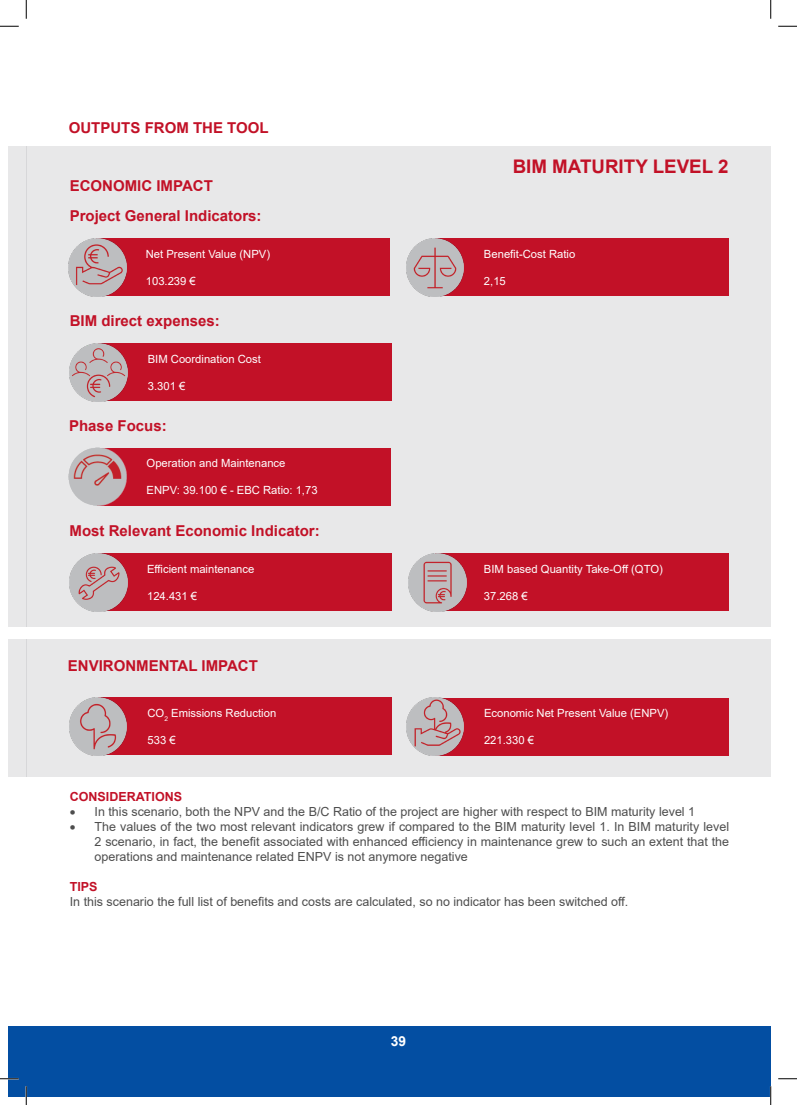
<style>
.page{position:relative;width:797px;height:1105px;background:#fff}
.page>*{position:absolute;margin:0;border:0;box-sizing:border-box;transform-origin:0 0}
.testo_riquadro_case{font:700 18.75px "Arial";color:#c21127}
.titolo_per_box_case{font:700 15px "Arial";color:#c21127}
.t1{font:700 13.75px "Arial";color:#fff}
.TESTO_HANDBOOK{font:12.5px/15px "Arial";color:#4d4d4d;text-align:justify}
.TESTO_HANDBOOK-2{font:700 12.5px "Arial";color:#c21127}
.TESTO_ICONE_CASE_STU{font:11.25px "Arial";color:#fff}
</style>
<div class="page">
<div style="left:9px;top:1025px;width:17px;height:71px;background:#034ea2"></div>
<div style="left:26px;top:1025px;width:744px;height:71px;background:#034ea2"></div>
<div style="left:9px;top:146px;width:17px;height:480px;background:#e8e8e9"></div>
<div style="left:9px;top:639px;width:17px;height:137px;background:#e8e8e9"></div>
<div style="left:26px;top:146px;width:744px;height:480px;background:#e8e8e9"></div>
<div style="left:26px;top:639px;width:744px;height:137px;background:#e8e8e9"></div>
<div style="left:97px;top:239px;width:293px;height:57px;background:#c21127"></div>
<div style="left:98px;top:697px;width:294px;height:58px;background:#c21127"></div>
<div style="left:98px;top:448px;width:293px;height:58px;background:#c21127"></div>
<div style="left:98px;top:554px;width:293px;height:57px;background:#c21127"></div>
<div style="left:435px;top:239px;width:293px;height:57px;background:#c21127"></div>
<div style="left:435px;top:698px;width:293px;height:57px;background:#c21127"></div>
<div style="left:99px;top:343px;width:293px;height:58px;background:#c21127"></div>
<div style="left:435px;top:554px;width:293px;height:57px;background:#c21127"></div>
<img style="left:69px;top:554px;width:58px;height:57px">
<img style="left:68px;top:447px;width:59px;height:59px">
<img style="left:69px;top:239px;width:57px;height:57px">
<img style="left:406px;top:239px;width:57px;height:57px">
<img style="left:70px;top:343px;width:58px;height:58px">
<img style="left:409px;top:554px;width:57px;height:57px">
<img style="left:69px;top:697px;width:58px;height:58px">
<img style="left:406px;top:698px;width:58px;height:57px">
<svg style="left:0;top:25px;width:19px;height:2px"></svg>
<svg style="left:778px;top:25px;width:19px;height:2px"></svg>
<svg style="left:0;top:1078px;width:19px;height:1px"></svg>
<svg style="left:778px;top:1078px;width:19px;height:1px"></svg>
<svg style="left:25px;top:0;width:2px;height:19px"></svg>
<svg style="left:25px;top:1086px;width:2px;height:19px"></svg>
<svg style="left:770px;top:0;width:1px;height:19px"></svg>
<svg style="left:770px;top:1086px;width:1px;height:19px"></svg>
<p class="titolo_per_box_case" style="left:69px;top:117px;width:201px">OUTPUTS FROM THE TOOL</p>
<p class="titolo_per_box_case" style="left:70px;top:175px;width:145px">ECONOMIC IMPACT</p>
<p class="titolo_per_box_case" style="left:70px;top:205px;width:193px">Project General Indicators:</p>
<p class="TESTO_ICONE_CASE_STU" style="left:146px;top:246px;width:126px">Net Present Value (NPV)</p>
<p class="TESTO_ICONE_CASE_STU" style="left:146px;top:273px;width:52px">103.239 €</p>
<p class="titolo_per_box_case" style="left:70px;top:310px;width:152px">BIM direct expenses:</p>
<p class="TESTO_ICONE_CASE_STU" style="left:148px;top:351px;width:115px">BIM Coordination Cost</p>
<p class="TESTO_ICONE_CASE_STU" style="left:148px;top:378px;width:39px">3.301 €</p>
<p class="titolo_per_box_case" style="left:69px;top:415px;width:99px">Phase Focus:</p>
<p class="TESTO_ICONE_CASE_STU" style="left:147px;top:456px;width:140px">Operation and Maintenance</p>
<p class="TESTO_ICONE_CASE_STU" style="left:147px;top:483px;width:172px">ENPV: 39.100 € - EBC Ratio: 1,73</p>
<p class="titolo_per_box_case" style="left:69px;top:520px;width:252px">Most Relevant Economic Indicator:</p>
<p class="TESTO_ICONE_CASE_STU" style="left:147px;top:561px;width:109px">Efficient maintenance</p>
<p class="TESTO_ICONE_CASE_STU" style="left:147px;top:588px;width:52px">124.431 €</p>
<p class="titolo_per_box_case" style="left:68px;top:655px;width:191px">ENVIRONMENTAL IMPACT</p>
<p class="TESTO_ICONE_CASE_STU" style="left:147px;top:705px;width:130px">CO<sub>2</sub> Emissions Reduction</p>
<p class="TESTO_ICONE_CASE_STU" style="left:147px;top:732px;width:30px">533 €</p>
<p class="testo_riquadro_case" style="left:512px;top:153px;width:217px">BIM MATURITY LEVEL 2</p>
<p class="TESTO_ICONE_CASE_STU" style="left:484px;top:246px;width:93px">Benefit-Cost Ratio</p>
<p class="TESTO_ICONE_CASE_STU" style="left:484px;top:273px;width:23px">2,15</p>
<p class="TESTO_ICONE_CASE_STU" style="left:484px;top:561px;width:180px">BIM based Quantity Take-Off (QTO)</p>
<p class="TESTO_ICONE_CASE_STU" style="left:484px;top:588px;width:45px">37.268 €</p>
<p class="TESTO_ICONE_CASE_STU" style="left:484px;top:705px;width:186px">Economic Net Present Value (ENPV)</p>
<p class="TESTO_ICONE_CASE_STU" style="left:484px;top:732px;width:52px">221.330 €</p>
<p class="TESTO_HANDBOOK-2" style="left:70px;top:788px;width:114px">CONSIDERATIONS</p>
<p class="TESTO_HANDBOOK" style="left:70px;top:804px;width:627px">• In this scenario, both the NPV and the B/C Ratio of the project are higher with respect to BIM maturity level 1</p>
<p class="TESTO_HANDBOOK" style="left:95px;top:819px;width:636px;text-indent:-25px">• The values of the two most relevant indicators grew if compared to the BIM maturity level 1. In BIM maturity level 2 scenario, in fact, the benefit associated with enhanced efficiency in maintenance grew to such an extent that the operations and maintenance related ENPV is not anymore negative</p>
<p class="TESTO_HANDBOOK-2" style="left:70px;top:878px;width:29px">TIPS</p>
<p class="TESTO_HANDBOOK" style="left:70px;top:894px;width:560px">In this scenario the full list of benefits and costs are calculated, so no indicator has been switched off.</p>
<p class="t1" style="left:391px;top:1032px;width:17px">39</p>
</div>
